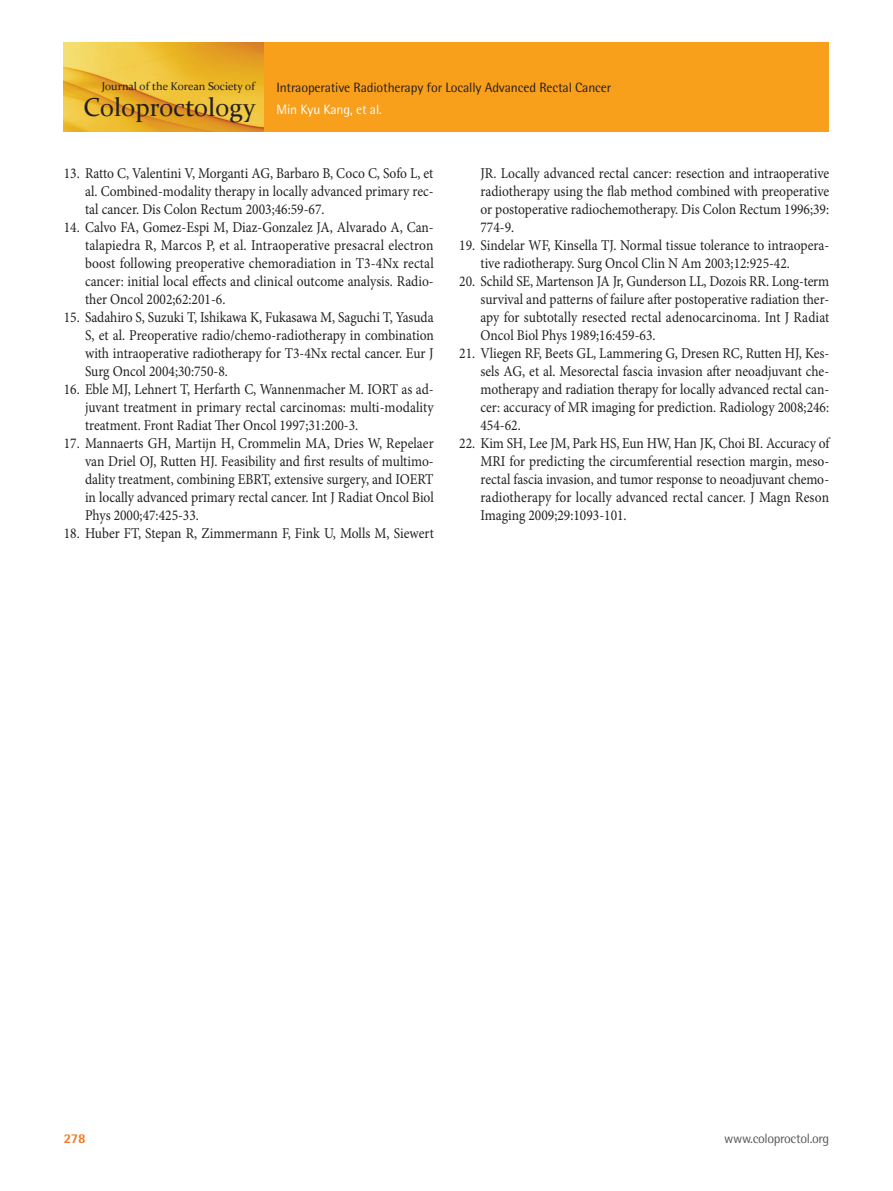
<style>
.page{position:relative;width:893px;height:1191px;background:#fff}
.page>*{position:absolute;margin:0;border:0;box-sizing:border-box;transform-origin:0 0}
.t1{font:25.95px "Constantia";color:#231f20}
.t2{font:15px/18px "Minion Pro";color:#231f20;text-align:justify;scale:.9 1}
.t3{font:13.5px "Rotis Semi Sans Std";letter-spacing:-.01em;color:#231f20}
.t4{font:13.5px "Rotis Semi Sans Std";letter-spacing:-.025em;color:#57585a}
.t5{font:13.5px "Rotis Semi Sans Std";letter-spacing:-.01em;color:#fff}
.t6{font:800 13.5px "Rotis Semi Sans Std";color:#f47721}
.t7{font:11.25px "Constantia";color:#231f20}
</style>
<div class="page">
<div style="left:264px;top:43px;width:565px;height:89px;background:#f89f1c"></div>
<img style="left:64px;top:43px;width:200px;height:89px">
<p class="t7" style="left:102px;top:79px;width:154px">Journal of the Korean Society of</p>
<h1 class="t1" style="left:83px;top:90px;width:174px">Coloproctology</h1>
<p class="t3" style="left:276px;top:80px;width:336px">Intraoperative Radiotherapy for Locally Advanced Rectal Cancer</p>
<p class="t5" style="left:276px;top:102px;width:107px">Min Kyu Kang, et al.</p>
<p class="t2" style="left:85px;top:164px;width:389px;text-indent:-21px">13. Ratto C, Valentini V, Morganti AG, Barbaro B, Coco C, Sofo L, et al. Combined-modality therapy in locally advanced primary rec&shy;tal cancer. Dis Colon Rectum 2003;46:59-67.</p>
<p class="t2" style="left:85px;top:218px;width:389px;text-indent:-21px">14. Calvo FA, Gomez-Espi M, Diaz-Gonzalez JA, Alvarado A, Can&shy;talapiedra R, Marcos P, et al. Intraoperative presacral electron boost following preoperative chemoradiation in T3-4Nx rectal cancer: initial local effects and clinical outcome analysis. Radio&shy;ther Oncol 2002;62:201-6.</p>
<p class="t2" style="left:85px;top:308px;width:389px;text-indent:-21px">15. Sadahiro S, Suzuki T, Ishikawa K, Fukasawa M, Saguchi T, Yasuda S, et al. Preoperative radio/chemo-radiotherapy in combination with intraoperative radiotherapy for T3-4Nx rectal cancer. Eur J Surg Oncol 2004;30:750-8.</p>
<p class="t2" style="left:85px;top:380px;width:389px;text-indent:-21px">16. Eble MJ, Lehnert T, Herfarth C, Wannenmacher M. IORT as ad&shy;juvant treatment in primary rectal carcinomas: multi-modality treatment. Front Radiat Ther Oncol 1997;31:200-3.</p>
<p class="t2" style="left:85px;top:434px;width:389px;text-indent:-21px">17. Mannaerts GH, Martijn H, Crommelin MA, Dries W, Repelaer van Driel OJ, Rutten HJ. Feasibility and first results of multimo&shy;dality treatment, combining EBRT, extensive surgery, and IOERT in locally advanced primary rectal cancer. Int J Radiat Oncol Biol Phys 2000;47:425-33.</p>
<p class="t2" style="left:64px;top:524px;width:413px">18. Huber FT, Stepan R, Zimmermann F, Fink U, Molls M, Siewert</p>
<p class="t2" style="left:480px;top:164px;width:389px">JR. Locally advanced rectal cancer: resection and intraoperative radiotherapy using the flab method combined with preoperative or postoperative radiochemotherapy. Dis Colon Rectum 1996;39:<br>774-9.</p>
<p class="t2" style="left:480px;top:236px;width:389px;text-indent:-21px">19. Sindelar WF, Kinsella TJ. Normal tissue tolerance to intraopera&shy;tive radiotherapy. Surg Oncol Clin N Am 2003;12:925-42.</p>
<p class="t2" style="left:480px;top:272px;width:389px;text-indent:-21px">20. Schild SE, Martenson JA Jr, Gunderson LL, Dozois RR. Long-term survival and patterns of failure after postoperative radiation ther&shy;apy for subtotally resected rectal adenocarcinoma. Int J Radiat Oncol Biol Phys 1989;16:459-63.</p>
<p class="t2" style="left:480px;top:344px;width:389px;text-indent:-21px">21. Vliegen RF, Beets GL, Lammering G, Dresen RC, Rutten HJ, Kes&shy;sels AG, et al. Mesorectal fascia invasion after neoadjuvant che&shy;motherapy and radiation therapy for locally advanced rectal can&shy;cer: accuracy of MR imaging for prediction. Radiology 2008;246:<br>454-62.</p>
<p class="t2" style="left:480px;top:434px;width:389px;text-indent:-21px">22. Kim SH, Lee JM, Park HS, Eun HW, Han JK, Choi BI. Accuracy of MRI for predicting the circumferential resection margin, meso&shy;rectal fascia invasion, and tumor response to neoadjuvant chemo&shy;radiotherapy for locally advanced rectal cancer. J Magn Reson Imaging 2009;29:1093-101.</p>
<p class="t6" style="left:64px;top:1129px;width:23px">278</p>
<p class="t4" style="left:724px;top:1130px;width:106px">www.coloproctol.org</p>
</div>
